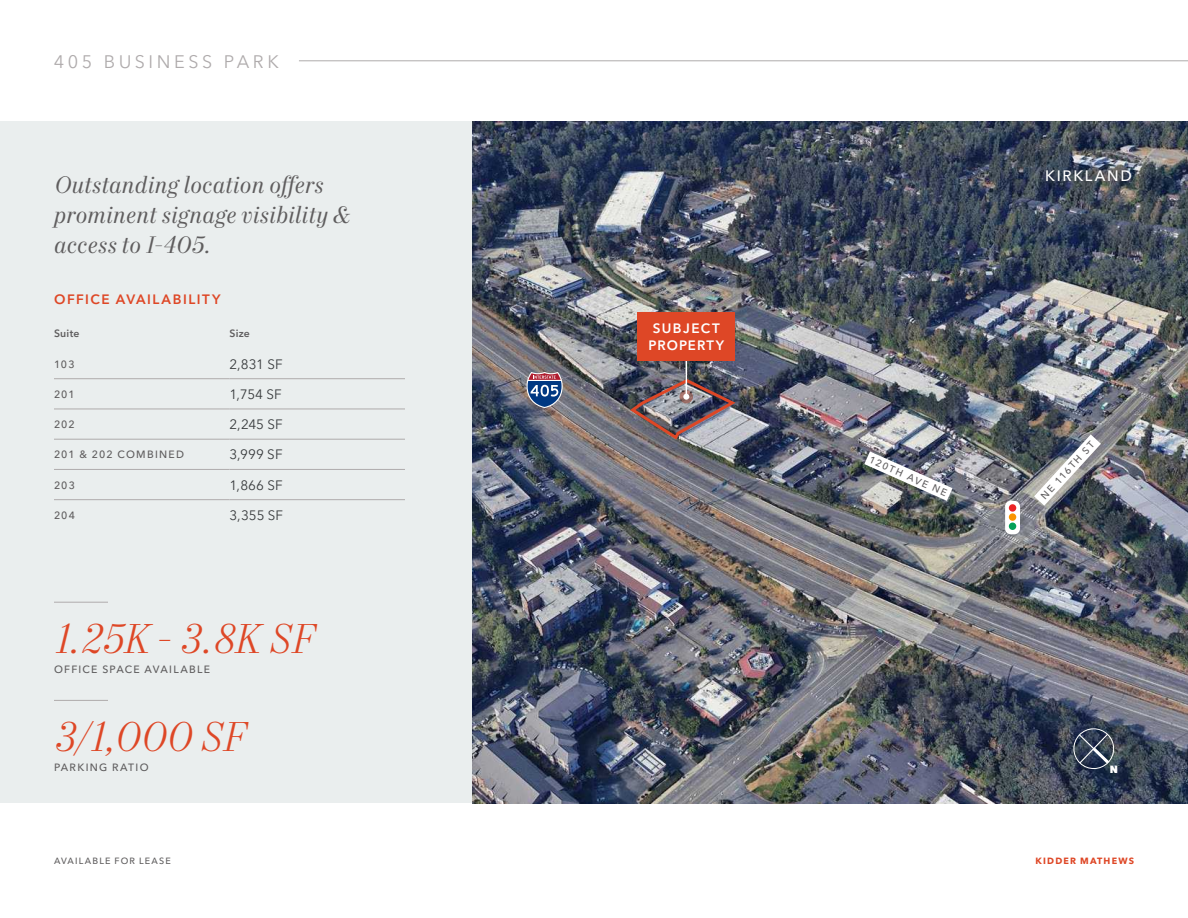
<style>
.page{position:relative;width:1188px;height:918px;background:#fff}
.page>*{position:absolute;margin:0;border:0;box-sizing:border-box;transform-origin:0 0}
.t1{font:italic 300 42px "Mort Modern 07";letter-spacing:.005em;color:#de4726}
.t2{font:italic 24px/30px "Mort Modern 08";letter-spacing:.01em;color:#5f5d5e}
.t3{font:18px "Avenir Next LT Pro";letter-spacing:.195em;color:#afabac}
.t4{font:500 15px "Avenir Next LT Pro";letter-spacing:.11em;color:#fff}
.t5{font:13.5px "Avenir Next LT Pro";letter-spacing:.005em;color:#383b3d}
.t6{font:600 13.5px "Avenir Next LT Pro";letter-spacing:.115em;color:#de4726}
.t7{font:600 13.5px/16.5px "Avenir Next LT Pro";letter-spacing:.095em;color:#fff;text-align:center}
.t8{font:500 10.5px "Avenir Next LT Pro";letter-spacing:.12em;color:#5f5d5e}
.t9{font:600 10.5px "Avenir Next LT Pro";letter-spacing:.02em;color:#5f5d5e}
.t10{font:800 10.35px "Avenir Next LT Pro";color:#fff}
.t11{font:500 9.75px "Avenir Next LT Pro";color:#5f5d5e}
.t12{font:500 9px "Avenir Next LT Pro";letter-spacing:.13em;color:#5f5d5e}
.t13{font:700 9px "Avenir Next LT Pro";letter-spacing:.13em;color:#de4726}
</style>
<div class="page">
<div style="left:0;top:122px;width:472px;height:681px;background:#eaeeee"></div>
<img style="left:472px;top:122px;width:716px;height:681px">
<svg style="left:1072px;top:726px;width:45px;height:45px;background:#465264"></svg>
<hr style="left:54px;top:378px;width:176px;height:1px;background:#afabac">
<hr style="left:230px;top:378px;width:175px;height:1px;background:#afabac">
<hr style="left:54px;top:409px;width:176px;height:1px;background:#afabac">
<hr style="left:230px;top:409px;width:175px;height:1px;background:#afabac">
<hr style="left:54px;top:439px;width:176px;height:1px;background:#afabac">
<hr style="left:230px;top:439px;width:175px;height:1px;background:#afabac">
<hr style="left:54px;top:469px;width:176px;height:1px;background:#afabac">
<hr style="left:230px;top:469px;width:175px;height:1px;background:#afabac">
<hr style="left:54px;top:499px;width:176px;height:1px;background:#afabac">
<hr style="left:230px;top:499px;width:175px;height:1px;background:#afabac">
<hr style="left:54px;top:602px;width:54px;height:1px;background:#afabac">
<hr style="left:686px;top:352px;width:1px;height:45px;background:#fff">
<img style="left:627px;top:377px;width:112px;height:65px">
<div style="left:638px;top:312px;width:97px;height:48px;background:#de4726"></div>
<img style="left:864px;top:451px;width:89px;height:50px">
<svg style="left:1034px;top:434px;width:67px;height:72px"></svg>
<svg style="left:1005px;top:501px;width:15px;height:33px"></svg>
<div style="left:1009px;top:523px;width:7px;height:7px;background:#05a159;border-radius:50%"></div>
<div style="left:1009px;top:513px;width:7px;height:8px;background:#fa9400;border-radius:50%"></div>
<div style="left:1009px;top:504px;width:7px;height:8px;background:#eb2426;border-radius:50%"></div>
<img style="left:1037px;top:161px;width:104px;height:30px">
<hr style="left:54px;top:700px;width:54px;height:1px;background:#afabac">
<svg style="left:526px;top:372px;width:37px;height:36px"></svg>
<hr style="left:299px;top:61px;width:889px;height:1px;background:#afabac">
<p class="t3" style="left:54px;top:51px;width:226px">405 BUSINESS PARK</p>
<p class="t2" style="left:54px;top:171px;width:297px">Outstanding location offers prominent signage visibility &amp; access to I-405.</p>
<p class="t6" style="left:54px;top:291px;width:168px">OFFICE AVAILABILITY</p>
<p class="t9" style="left:54px;top:327px;width:27px">Suite</p>
<p class="t9" style="left:229px;top:327px;width:22px">Size</p>
<p class="t8" style="left:54px;top:358px;width:22px">103</p>
<p class="t5" style="left:230px;top:356px;width:55px">2,831 SF</p>
<p class="t8" style="left:54px;top:388px;width:22px">201</p>
<p class="t5" style="left:230px;top:386px;width:54px">1,754 SF</p>
<p class="t8" style="left:54px;top:418px;width:22px">202</p>
<p class="t5" style="left:230px;top:416px;width:55px">2,245 SF</p>
<p class="t8" style="left:54px;top:448px;width:132px">201 &amp; 202 COMBINED</p>
<p class="t5" style="left:230px;top:447px;width:55px">3,999 SF</p>
<p class="t8" style="left:54px;top:479px;width:22px">203</p>
<p class="t5" style="left:230px;top:477px;width:55px">1,866 SF</p>
<p class="t8" style="left:54px;top:509px;width:23px">204</p>
<p class="t5" style="left:230px;top:507px;width:55px">3,355 SF</p>
<h1 class="t1" style="left:54px;top:613px;width:262px">1.25K - 3.8K SF</h1>
<p class="t8" style="left:54px;top:663px;width:158px">OFFICE SPACE AVAILABLE</p>
<h1 class="t1" style="left:54px;top:711px;width:193px">3/1,000 SF</h1>
<p class="t8" style="left:54px;top:761px;width:96px">PARKING RATIO</p>
<p class="t7" style="left:648px;top:320px;width:77px">SUBJECT<br>PROPERTY</p>
<p class="t4" style="left:1045px;top:167px;width:88px">KIRKLAND</p>
<p class="t11" style="left:872px;top:454px;width:85px;rotate:24deg">120TH AVE NE</p>
<p class="t11" style="left:1039px;top:494px;width:75px;rotate:-48deg">NE 116TH ST</p>
<p class="t10" style="left:1110px;top:763px;width:10px">N</p>
<p class="t12" style="left:54px;top:855px;width:118px">AVAILABLE FOR LEASE</p>
<p class="t13" style="left:1036px;top:855px;width:100px">KIDDER MATHEWS</p>
</div>
